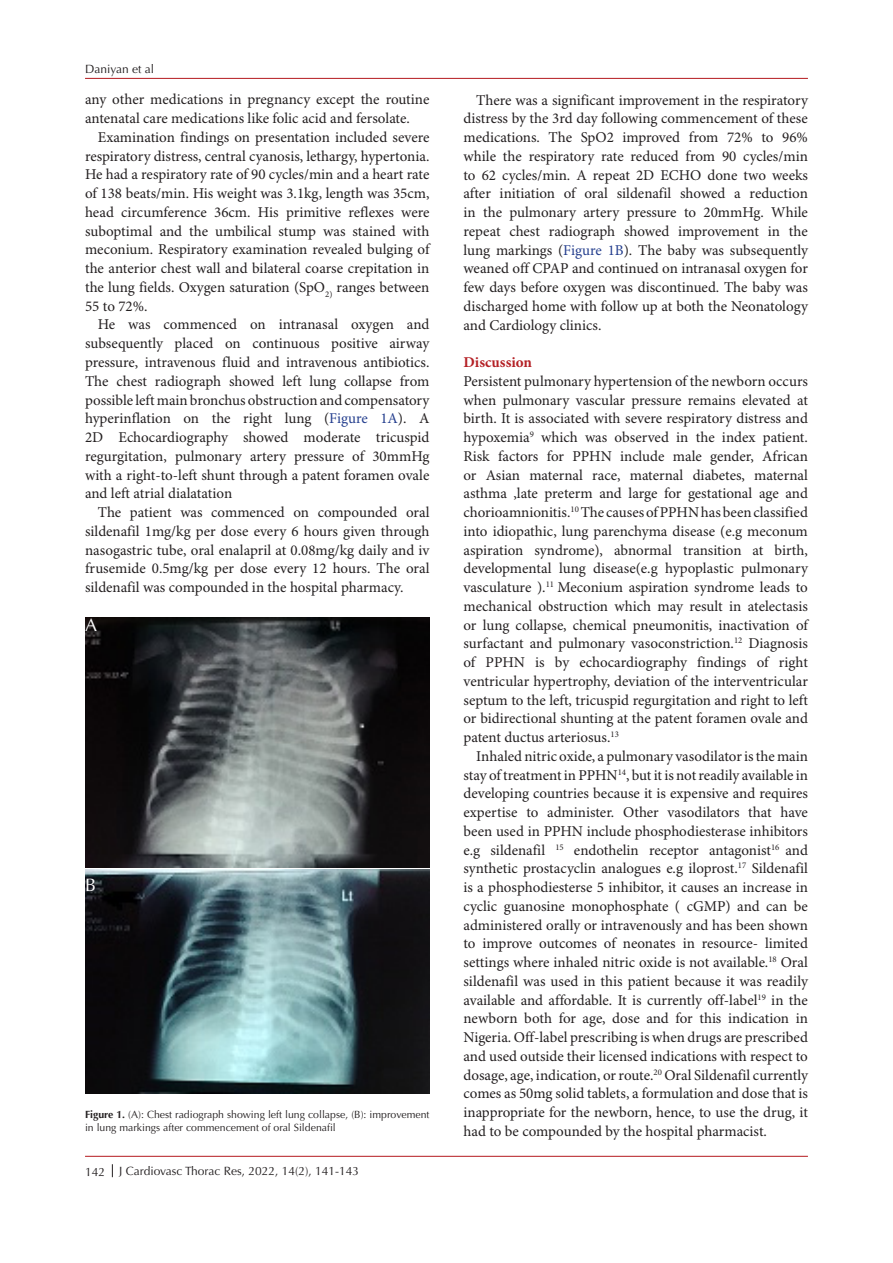
<style>
.page{position:relative;width:893px;height:1263px;background:#fff}
.page>*{position:absolute;margin:0;border:0;box-sizing:border-box;transform-origin:0 0}
.t1{font:18px "Optima LT Std";color:#fff}
.t2{font:15px/18.8px "Minion Pro";color:#231f20;text-align:justify}
.t3{font:700 15px "Minion Pro";color:#b42025}
.t4{font:12px "Optima LT Std";color:#231f20}
.t5{font:10.5px/13.5px "Optima LT Std";color:#231f20}
.s1{color:#253f8e}
.s2{font-weight:700}
</style>
<div class="page">
<hr style="left:85px;top:78px;width:723px;height:1px;background:#b4191e">
<hr style="left:85px;top:1156px;width:723px;height:1px;background:#b4191e">
<svg style="left:112px;top:1164px;width:1px;height:13px"></svg>
<img style="left:85px;top:617px;width:344px;height:251px">
<img style="left:85px;top:870px;width:344px;height:223px">
<p class="t4" style="left:85px;top:62px;width:71px">Daniyan et al</p>
<p class="t2" style="left:85px;top:91px;width:346px">any other medications in pregnancy except the routine antenatal care medications like folic acid and fersolate.</p>
<p class="t2" style="left:85px;top:128px;width:346px;text-indent:13px">Examination findings on presentation included severe respiratory distress, central cyanosis, lethargy, hypertonia.<br>He had a respiratory rate of 90 cycles/min and a heart rate of 138 beats/min. His weight was 3.1kg, length was 35cm, head circumference 36cm. His primitive reflexes were suboptimal and the umbilical stump was stained with meconium. Respiratory examination revealed bulging of the anterior chest wall and bilateral coarse crepitation in the lung fields. Oxygen saturation (SpO<sub>2)</sub> ranges between 55 to 72%.</p>
<p class="t2" style="left:85px;top:316px;width:346px;text-indent:13px">He was commenced on intranasal oxygen and subsequently placed on continuous positive airway pressure, intravenous fluid and intravenous antibiotics.<br>The chest radiograph showed left lung collapse from possible left main bronchus obstruction and compensatory hyperinflation on the right lung (<span class="s1">Figure 1A</span>). A 2D Echocardiography showed moderate tricuspid regurgitation, pulmonary artery pressure of 30mmHg with a right-to-left shunt through a patent foramen ovale and left atrial dialatation</p>
<p class="t2" style="left:85px;top:503px;width:346px;text-indent:13px">The patient was commenced on compounded oral sildenafil 1mg/kg per dose every 6 hours given through nasogastric tube, oral enalapril at 0.08mg/kg daily and iv frusemide 0.5mg/kg per dose every 12 hours. The oral sildenafil was compounded in the hospital pharmacy.</p>
<p class="t1" style="left:85px;top:615px;width:14px">A</p>
<p class="t1" style="left:85px;top:875px;width:12px">B</p>
<p class="t5" style="left:85px;top:1108px;width:346px"><span class="s2">Figure 1.</span> (A): Chest radiograph showing left lung collapse, (B): improvement in lung markings after commencement of oral Sildenafil</p>
<p class="t4" style="left:85px;top:1163px;width:276px">142 J Cardiovasc Thorac Res, 2022, 14(2), 141-143</p>
<p class="t2" style="left:463px;top:91px;width:346px;text-indent:13px">There was a significant improvement in the respiratory distress by the 3rd day following commencement of these medications. The SpO2 improved from 72% to 96% while the respiratory rate reduced from 90 cycles/min to 62 cycles/min. A repeat 2D ECHO done two weeks after initiation of oral sildenafil showed a reduction in the pulmonary artery pressure to 20mmHg. While repeat chest radiograph showed improvement in the lung markings (<span class="s1">Figure 1B</span>). The baby was subsequently weaned off CPAP and continued on intranasal oxygen for few days before oxygen was discontinued. The baby was discharged home with follow up at both the Neonatology and Cardiology clinics.</p>
<p class="t3" style="left:463px;top:352px;width:70px">Discussion</p>
<p class="t2" style="left:463px;top:372px;width:346px">Persistent pulmonary hypertension of the newborn occurs when pulmonary vascular pressure remains elevated at birth. It is associated with severe respiratory distress and hypoxemia<sup>9</sup> which was observed in the index patient.<br>Risk factors for PPHN include male gender, African or Asian maternal race, maternal diabetes, maternal asthma ,late preterm and large for gestational age and chorioamnionitis.<sup>10</sup> The causes of PPHN has been classified into idiopathic, lung parenchyma disease (e.g meconum aspiration syndrome), abnormal transition at birth, developmental lung disease(e.g hypoplastic pulmonary vasculature ).<sup>11</sup> Meconium aspiration syndrome leads to mechanical obstruction which may result in atelectasis or lung collapse, chemical pneumonitis, inactivation of surfactant and pulmonary vasoconstriction.<sup>12</sup> Diagnosis of PPHN is by echocardiography findings of right ventricular hypertrophy, deviation of the interventricular septum to the left, tricuspid regurgitation and right to left or bidirectional shunting at the patent foramen ovale and patent ductus arteriosus.<sup>13</sup></p>
<p class="t2" style="left:463px;top:747px;width:346px;text-indent:13px">Inhaled nitric oxide, a pulmonary vasodilator is the main stay of treatment in PPHN<sup>14</sup>, but it is not readily available in developing countries because it is expensive and requires expertise to administer. Other vasodilators that have been used in PPHN include phosphodiesterase inhibitors e.g sildenafil <sup>15</sup> endothelin receptor antagonist<sup>16</sup> and synthetic prostacyclin analogues e.g iloprost.<sup>17</sup> Sildenafil is a phosphodiesterse 5 inhibitor, it causes an increase in cyclic guanosine monophosphate ( cGMP) and can be administered orally or intravenously and has been shown to improve outcomes of neonates in resource- limited settings where inhaled nitric oxide is not available.<sup>18</sup> Oral sildenafil was used in this patient because it was readily available and affordable. It is currently off-label<sup>19</sup> in the newborn both for age, dose and for this indication in Nigeria. Off-label prescribing is when drugs are prescribed and used outside their licensed indications with respect to dosage, age, indication, or route.<sup>20</sup> Oral Sildenafil currently comes as 50mg solid tablets, a formulation and dose that is inappropriate for the newborn, hence, to use the drug, it had to be compounded by the hospital pharmacist.</p>
</div>
